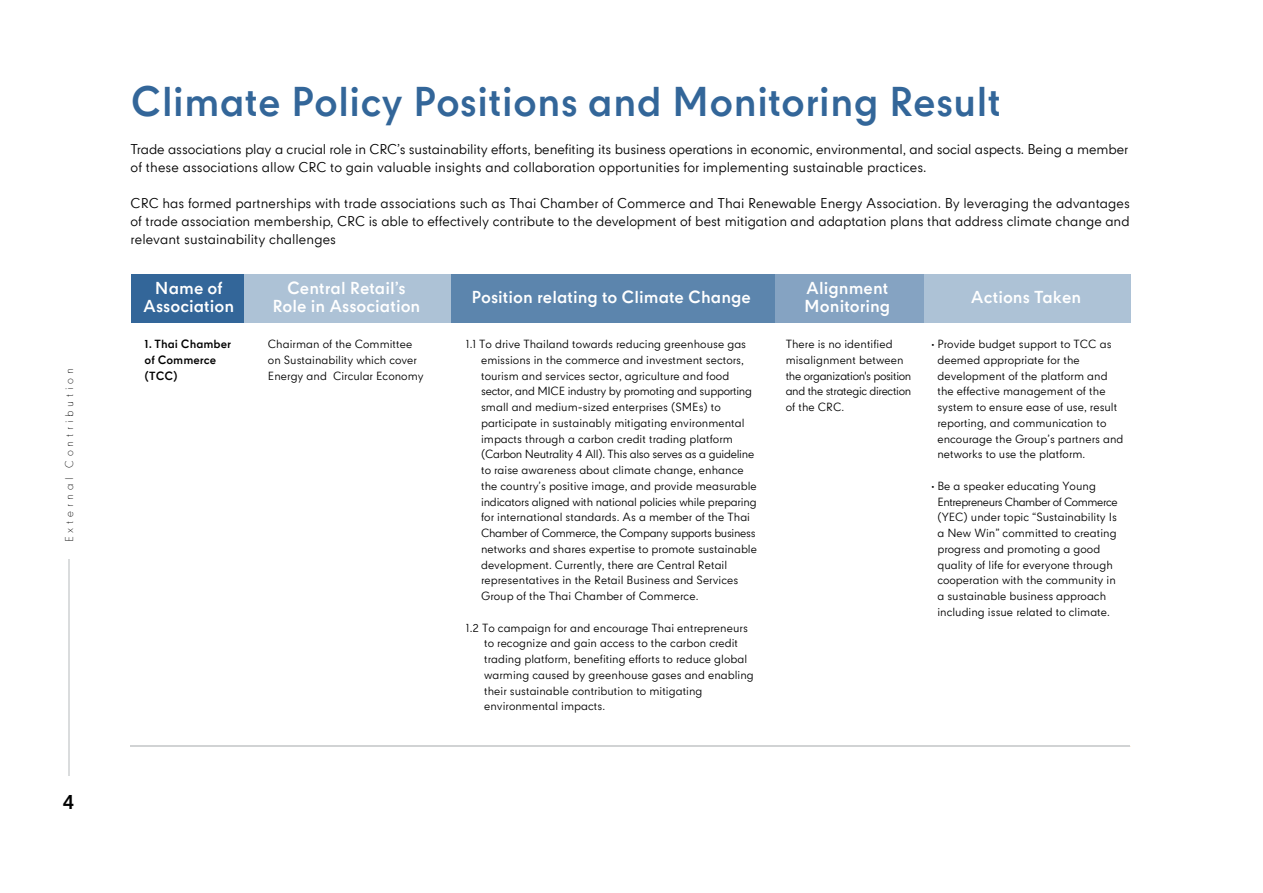
<style>
.page{position:relative;width:1263px;height:893px;background:#fff}
.page>*{position:absolute;margin:0;border:0;box-sizing:border-box;transform-origin:0 0}
.t1{font:700 39.75px "CPN";color:#369}
.t2{font:700 19.5px "CPN";color:#000101}
.t3{font:700 16.5px/18px "CPN";color:#fff;text-align:center}
.t4{font:13.5px/18px "CPN";letter-spacing:-.005em;color:#000}
.t5{font:11.25px/15.8px "CPN";color:#000}
.t6{font:11.25px/15.8px "CPN";letter-spacing:-.03em;color:#000}
.t7{font:700 11.25px/15.8px "CPN";color:#000}
.t8{font:300 10.5px "CPN";letter-spacing:.36em;color:#000101}
</style>
<div class="page">
<div style="left:131px;top:274px;width:113px;height:49px;background:#369"></div>
<div style="left:775px;top:274px;width:149px;height:49px;background:#85a3c2"></div>
<div style="left:924px;top:274px;width:206px;height:49px;background:#adc2d6"></div>
<div style="left:244px;top:274px;width:531px;height:49px;background:#5c85ad"></div>
<hr style="left:131px;top:745px;width:999px;height:2px;background:#d1d3d4">
<div style="left:244px;top:274px;width:206px;height:49px;background:#adc2d6"></div>
<hr style="left:68px;top:560px;width:2px;height:216px;background:#dadcdd">
<p class="t8" style="left:62px;top:542px;width:175px;rotate:-90deg">External Contribution</p>
<h2 class="t2" style="left:63px;top:791px;width:14px">4</h2>
<h1 class="t1" style="left:131px;top:79px;width:872px">Climate Policy Positions and Monitoring Result</h1>
<p class="t4" style="left:131px;top:141px;width:999px">Trade associations play a crucial role in CRC’s sustainability efforts, benefiting its business operations in economic, environmental, and social aspects. Being a member of these associations allow CRC to gain valuable insights and collaboration opportunities for implementing sustainable practices.</p>
<p class="t4" style="left:131px;top:195px;width:1001px;text-align:justify">CRC has formed partnerships with trade associations such as Thai Chamber of Commerce and Thai Renewable Energy Association. By leveraging the advantages of trade association membership, CRC is able to effectively contribute to the development of best mitigation and adaptation plans that address climate change and relevant sustainability challenges</p>
<h3 class="t3" style="left:143px;top:279px;width:93px">Name of<br>Association</h3>
<p class="t7" style="left:145px;top:336px;width:88px">1. Thai Chamber of Commerce (TCC)</p>
<p class="t5" style="left:268px;top:337px;width:157px">Chairman of the Committee on Sustainability which cover<br>Energy and Circular Economy</p>
<p class="t5" style="left:937px;top:337px;width:188px;text-indent:-6px">• Provide budget support to TCC as deemed appropriate for the development of the platform and the effective management of the system to ensure ease of use, result reporting, and communication to encourage the Group’s partners and networks to use the platform.</p>
<p class="t5" style="left:937px;top:479px;width:182px;text-indent:-6px">• Be a speaker educating Young Entrepreneurs Chamber of Commerce (YEC) under topic “Sustainability Is a New Win” committed to creating progress and promoting a good quality of life for everyone through cooperation with the community in a sustainable business approach including issue related to climate.</p>
<h3 class="t3" style="left:272px;top:279px;width:150px">Central Retail’s<br>Role in Association</h3>
<h3 class="t3" style="left:804px;top:279px;width:88px;text-align:left">Alignment<br>Monitoring</h3>
<h3 class="t3" style="left:971px;top:288px;width:112px">Actions Taken</h3>
<h3 class="t3" style="left:471px;top:288px;width:281px">Position relating to Climate Change</h3>
<p class="t6" style="left:786px;top:337px;width:127px">There is no identified misalignment between the organization's position and the strategic direction of the CRC.</p>
<p class="t5" style="left:481px;top:337px;width:277px;text-indent:-15px">1.1 To drive Thailand towards reducing greenhouse gas emissions in the commerce and investment sectors, tourism and services sector, agriculture and food sector, and MICE industry by promoting and supporting small and medium-sized enterprises (SMEs) to participate in sustainably mitigating environmental impacts through a carbon credit trading platform (Carbon Neutrality 4 All). This also serves as a guideline to raise awareness about climate change, enhance the country’s positive image, and provide measurable indicators aligned with national policies while preparing for international standards. As a member of the Thai Chamber of Commerce, the Company supports business networks and shares expertise to promote sustainable development. Currently, there are Central Retail representatives in the Retail Business and Services Group of the Thai Chamber of Commerce.</p>
<p class="t5" style="left:484px;top:621px;width:271px;text-indent:-18px">1.2 To campaign for and encourage Thai entrepreneurs to recognize and gain access to the carbon credit trading platform, benefiting efforts to reduce global warming caused by greenhouse gases and enabling their sustainable contribution to mitigating environmental impacts.</p>
</div>
